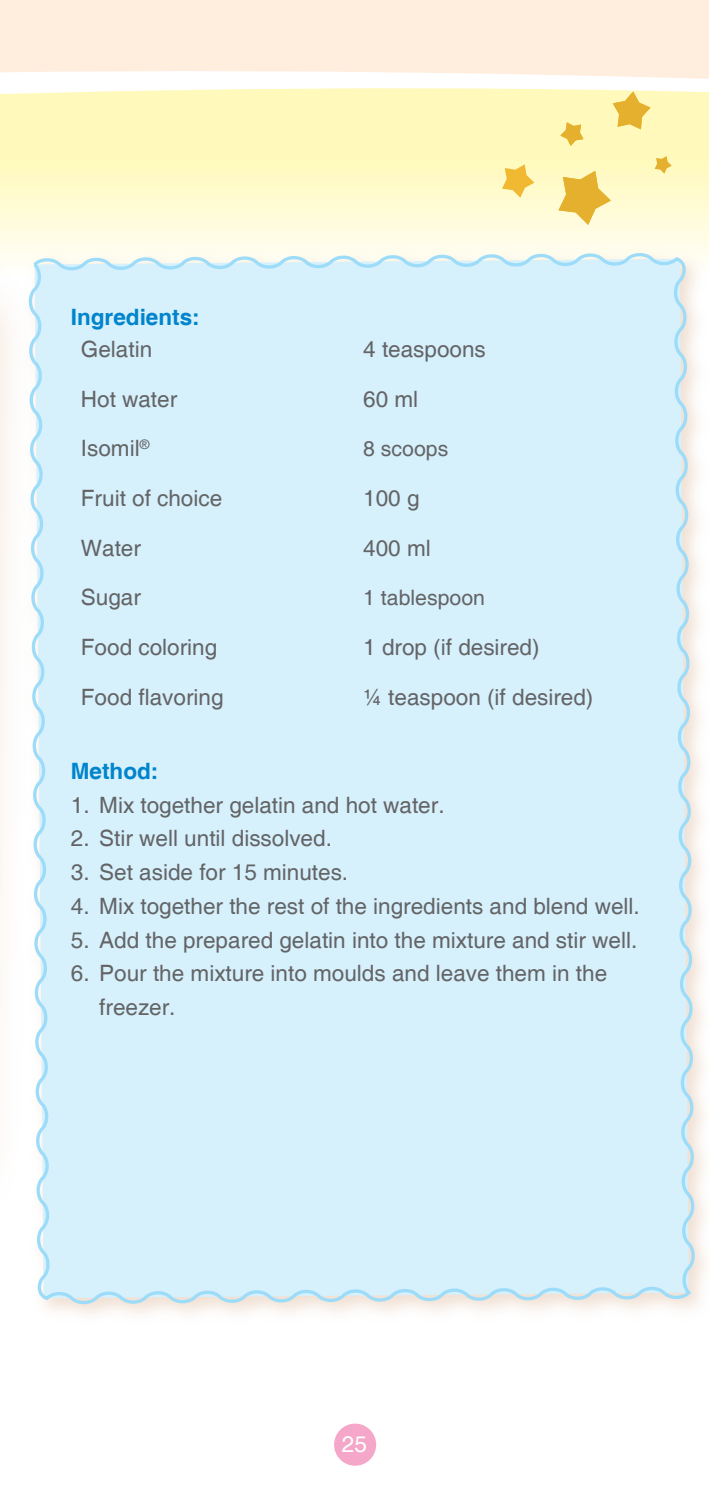
<style>
.page{position:relative;width:709px;height:1489px;background:#fff}
.page>*{position:absolute;margin:0;border:0;box-sizing:border-box;transform-origin:0 0}
.t1{font:22.5px/33.8px "Helvetica";color:#636466}
.t2{font:700 22.5px "Helvetica";color:#0084cb}
.t3{font:22.5px "Helvetica";color:#fff}
.t4{font:21.25px "Helvetica";color:#636466}
</style>
<div class="page">
<div style="left:334px;top:1423px;width:42px;height:42px;background:#f5a7c9;border-radius:50%"></div>
<svg style="left:0;top:140px;width:709px;height:112px;background:#fffbcd"></svg>
<div style="left:20px;top:244px;width:689px;height:1082px;background:#ebd5c3;opacity:.75"></div>
<div style="left:24px;top:248px;width:675px;height:1060px;background:#d6f0fc"></div>
<div style="left:0;top:252px;width:33px;height:968px;background:#fefdfc"></div>
<div style="left:0;top:103px;width:709px;height:37px;background:#fffabc"></div>
<svg style="left:0;top:0;width:709px;height:103px;fill:#ffeddd"></svg>
<svg style="left:613px;top:91px;width:37px;height:38px"></svg>
<svg style="left:560px;top:122px;width:23px;height:24px"></svg>
<svg style="left:558px;top:171px;width:53px;height:54px;background:#f2d47d"></svg>
<svg style="left:502px;top:164px;width:32px;height:34px"></svg>
<svg style="left:654px;top:156px;width:17px;height:18px"></svg>
<p class="t2" style="left:71px;top:303px;width:130px">Ingredients:</p>
<p class="t1" style="left:81px;top:333px;width:73px">Gelatin</p>
<p class="t1" style="left:363px;top:333px;width:124px">4 teaspoons</p>
<p class="t1" style="left:81px;top:383px;width:98px">Hot water</p>
<p class="t1" style="left:363px;top:383px;width:57px">60 ml</p>
<p class="t1" style="left:81px;top:432px;width:70px">Isomil<sup>®</sup></p>
<p class="t4" style="left:363px;top:436px;width:87px">8 scoops</p>
<p class="t1" style="left:81px;top:482px;width:143px">Fruit of choice</p>
<p class="t1" style="left:363px;top:482px;width:58px">100 g</p>
<p class="t1" style="left:81px;top:531px;width:62px">Water</p>
<p class="t1" style="left:363px;top:531px;width:69px">400 ml</p>
<p class="t1" style="left:81px;top:581px;width:62px">Sugar</p>
<p class="t4" style="left:363px;top:585px;width:123px">1 tablespoon</p>
<p class="t1" style="left:81px;top:631px;width:138px">Food coloring</p>
<p class="t1" style="left:363px;top:631px;width:178px">1 drop (if desired)</p>
<p class="t1" style="left:81px;top:680px;width:144px">Food flavoring</p>
<p class="t1" style="left:363px;top:680px;width:232px">¼ teaspoon (if desired)</p>
<p class="t2" style="left:71px;top:757px;width:89px">Method:</p>
<p class="t1" style="left:71px;top:788px;width:375px">1 . Mix together gelatin and hot water.</p>
<p class="t1" style="left:71px;top:822px;width:262px">2. Stir well until dissolved.</p>
<p class="t1" style="left:71px;top:856px;width:279px">3. Set aside for 1 5 minutes.</p>
<p class="t1" style="left:71px;top:889px;width:570px">4. Mix together the rest of the ingredients and blend well.</p>
<p class="t1" style="left:71px;top:923px;width:568px">5. Add the prepared gelatin into the mixture and stir well.</p>
<p class="t1" style="left:99px;top:957px;width:509px;text-indent:-28px">6. Pour the mixture into moulds and leave them in the freezer.</p>
<p class="t3" style="left:342px;top:1430px;width:27px">25</p>
</div>
